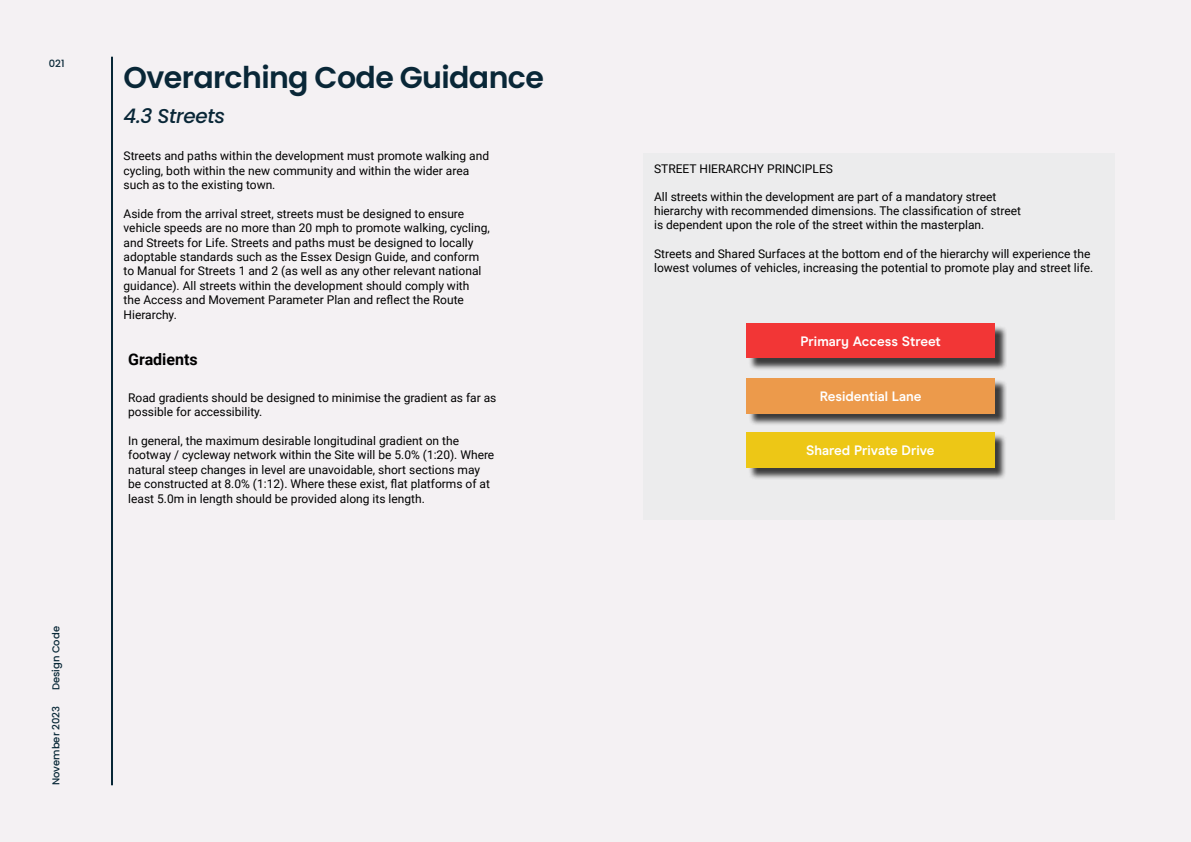
<style>
.page{position:relative;width:1191px;height:842px;background:#f4f1f3}
.page>*{position:absolute;margin:0;border:0;box-sizing:border-box;transform-origin:0 0}
.t1{font:600 30px "Poppins";letter-spacing:-.02em;color:#092737}
.t2{font:italic 500 20px "Poppins";letter-spacing:-.02em;color:#092737}
.t3{font:700 16px "Roboto";color:#000}
.t4{font:700 13.6px "Modern Era";color:#fff}
.t5{font:12px/14.4px "Roboto";color:#000}
.t6{font:500 10px "Poppins";color:#072736}
</style>
<div class="page">
<hr style="left:111px;top:57px;width:2px;height:728px;background:#072736">
<div style="left:643px;top:153px;width:471px;height:366px;background:#ececed"></div>
<div style="left:748px;top:380px;width:259px;height:46px;background:#000;opacity:.75"></div>
<div style="left:746px;top:378px;width:248px;height:35px;background:#ec9a4b"></div>
<div style="left:748px;top:434px;width:258px;height:46px;background:#000;opacity:.75"></div>
<div style="left:746px;top:432px;width:248px;height:36px;background:#edc716"></div>
<div style="left:748px;top:325px;width:259px;height:46px;background:#000;opacity:.75"></div>
<div style="left:746px;top:323px;width:248px;height:35px;background:#f23636"></div>
<p class="t6" style="left:49px;top:58px;width:17px">021</p>
<p class="t6" style="left:50px;top:690px;width:66px;rotate:-90deg">Design Code</p>
<p class="t6" style="left:50px;top:785px;width:81px;rotate:-90deg">November 2023</p>
<h1 class="t1" style="left:124px;top:60px;width:422px">Overarching Code Guidance</h1>
<h2 class="t2" style="left:124px;top:105px;width:103px">4.3 Streets</h2>
<p class="t5" style="left:124px;top:148px;width:367px">Streets and paths within the development must promote walking and cycling, both within the new community and within the wider area such as to the existing town.</p>
<p class="t5" style="left:124px;top:206px;width:368px">Aside from the arrival street, streets must be designed to ensure vehicle speeds are no more than 20 mph to promote walking, cycling, and Streets for Life. Streets and paths must be designed to locally adoptable standards such as the Essex Design Guide, and conform to Manual for Streets 1 and 2 (as well as any other relevant national guidance). All streets within the development should comply with<br>the Access and Movement Parameter Plan and reflect the Route Hierarchy.</p>
<h3 class="t3" style="left:128px;top:349px;width:71px">Gradients</h3>
<p class="t5" style="left:128px;top:390px;width:370px">Road gradients should be designed to minimise the gradient as far as possible for accessibility.</p>
<p class="t5" style="left:128px;top:433px;width:367px">In general, the maximum desirable longitudinal gradient on the footway / cycleway network within the Site will be 5.0% (1:20). Where natural steep changes in level are unavoidable, short sections may be constructed at 8.0% (1:12). Where these exist, flat platforms of at least 5.0m in length should be provided along its length.</p>
<p class="t5" style="left:654px;top:161px;width:180px">STREET HIERARCHY PRINCIPLES</p>
<p class="t5" style="left:654px;top:190px;width:368px;line-height:14px">All streets within the development are part of a mandatory street hierarchy with recommended dimensions. The classification of street is dependent upon the role of the street within the masterplan.</p>
<p class="t5" style="left:654px;top:246px;width:441px;line-height:14px">Streets and Shared Surfaces at the bottom end of the hierarchy will experience the lowest volumes of vehicles, increasing the potential to promote play and street life.</p>
<p class="t4" style="left:800px;top:333px;width:142px">Primary Access Street</p>
<p class="t4" style="left:820px;top:388px;width:103px">Residential Lane</p>
<p class="t4" style="left:806px;top:442px;width:130px">Shared Private Drive</p>
</div>
